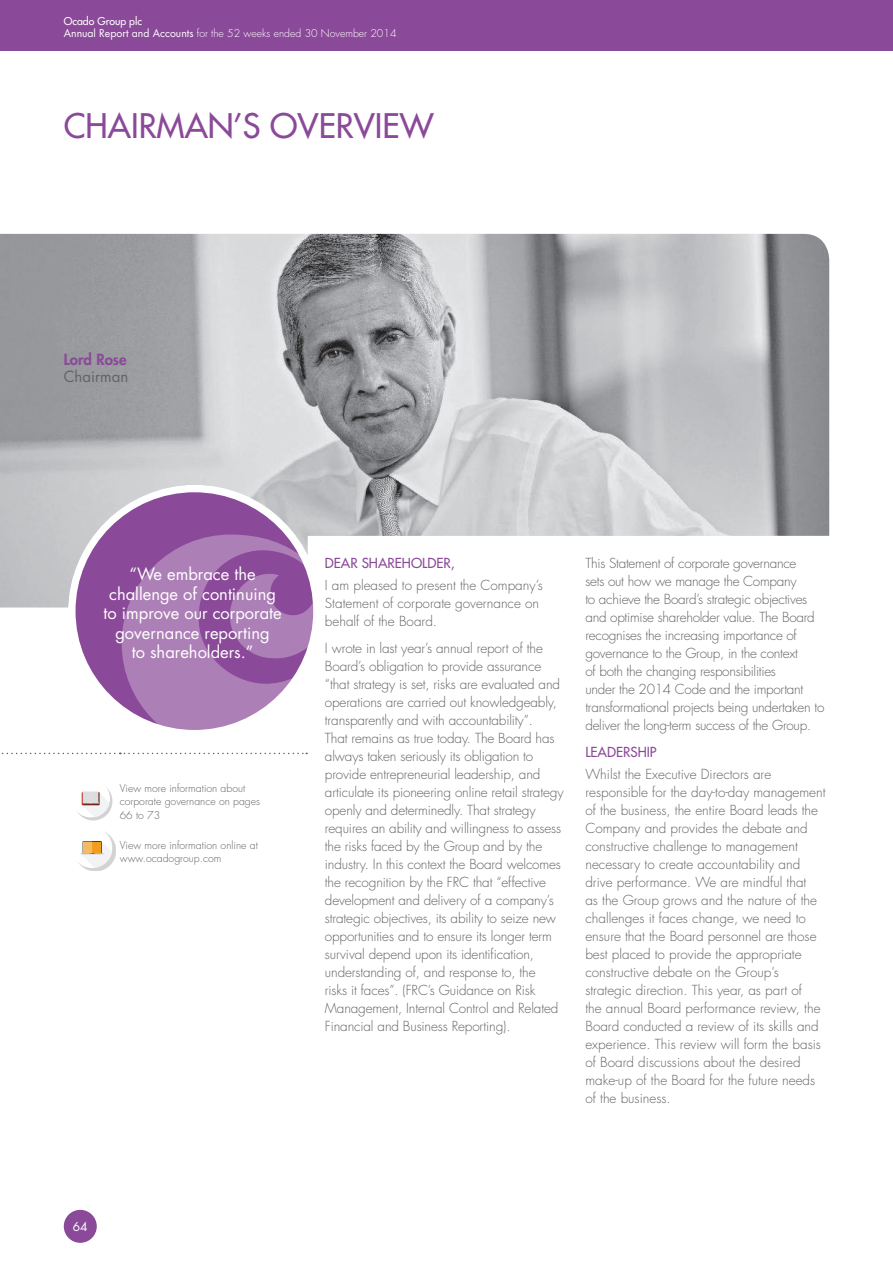
<style>
.page{position:relative;width:893px;height:1263px;background:#fff}
.page>*{position:absolute;margin:0;border:0;box-sizing:border-box;transform-origin:0 0}
.headingLevelOne{font:500 33px "Futura Std";color:#8b4999}
.t1{font:16.5px/19.5px "Futura Std";color:#fff;text-align:center}
.t2{font:800 15px "Futura Std";color:#8b4999}
.t3{font:15px "Futura Std";color:#636366}
.Body{font:300 13.5px/18px "Futura Std";letter-spacing:-.01em;color:#636366}
.headingLevelTwo{font:500 13.5px "Futura Std";color:#8b4999}
.t4{font:12px "Futura Std";color:#fff}
.Body-2{font:300 10.5px/13.5px "Futura Std";color:#636366}
.t5{font:300 10.5px/12px "Futura Std";color:#fff}
.s1{font-weight:500}
.s2{font-weight:400}
</style>
<div class="page">
<div style="left:64px;top:1210px;width:33px;height:33px;background:#8b4999;border-radius:50%"></div>
<div style="left:0;top:0;width:893px;height:51px;background:#8b4999"></div>
<img style="left:0;top:234px;width:829px;height:373px">
<svg style="left:68px;top:485px;width:253px;height:245px"></svg>
<svg style="left:1px;top:753px;width:306px;height:1px"></svg>
<div style="left:75px;top:830px;width:41px;height:41px;background:#231f20;opacity:.2"></div>
<div style="left:72px;top:827px;width:40px;height:41px;background:#fff;border-radius:50%"></div>
<svg style="left:81px;top:841px;width:31px;height:27px"></svg>
<div style="left:74px;top:782px;width:38px;height:38px;background:#d3d3d3;border-radius:50%"></div>
<div style="left:72px;top:779px;width:38px;height:39px;background:#fff;border-radius:50%"></div>
<svg style="left:82px;top:791px;width:28px;height:27px"></svg>
<p class="t5" style="left:64px;top:16px;width:334px"><span class="s1">Ocado Group plc<br></span><span class="s2">Annual Report and Accounts</span> for the 52 weeks ended 30 November 2014</p>
<p class="headingLevelOne" style="left:64px;top:105px;width:371px">CHAIRMAN’S OVERVIEW</p>
<p class="t2" style="left:64px;top:350px;width:64px">Lord Rose</p>
<p class="t3" style="left:64px;top:367px;width:66px">Chairman</p>
<p class="t1" style="left:103px;top:565px;width:180px">“We embrace the challenge of continuing to improve our corporate governance reporting<br>to shareholders.”</p>
<p class="Body-2" style="left:120px;top:782px;width:142px">View more information about corporate governance on pages<br>66 to 73</p>
<p class="Body-2" style="left:120px;top:838px;width:140px">View more information online at www.ocadogroup.com</p>
<p class="headingLevelTwo" style="left:325px;top:555px;width:131px">DEAR SHAREHOLDER,</p>
<p class="Body" style="left:325px;top:577px;width:219px">I am pleased to present the Company’s<br>Statement of corporate governance on behalf of the Board.</p>
<p class="Body" style="left:325px;top:639px;width:240px">I wrote in last year’s annual report of the Board’s obligation to provide assurance “that strategy is set, risks are evaluated and operations are carried out knowledgeably, transparently and with accountability”.<br>That remains as true today. The Board has always taken seriously its obligation to provide entrepreneurial leadership, and articulate its pioneering online retail strategy openly and determinedly. That strategy requires an ability and willingness to assess the risks faced by the Group and by the industry. In this context the Board welcomes the recognition by the FRC that “effective development and delivery of a company’s strategic objectives, its ability to seize new opportunities and to ensure its longer term survival depend upon its identification, understanding of, and response to, the<br>risks it faces”. (FRC’s Guidance on Risk Management, Internal Control and Related Financial and Business Reporting).</p>
<p class="Body" style="left:585px;top:555px;width:240px">This Statement of corporate governance<br>sets out how we manage the Company<br>to achieve the Board’s strategic objectives and optimise shareholder value. The Board recognises the increasing importance of governance to the Group, in the context<br>of both the changing responsibilities<br>under the 2014 Code and the important transformational projects being undertaken to deliver the long-term success of the Group.</p>
<p class="headingLevelTwo" style="left:585px;top:743px;width:73px">LEADERSHIP</p>
<p class="Body" style="left:585px;top:765px;width:242px">Whilst the Executive Directors are responsible for the day-to-day management of the business, the entire Board leads the Company and provides the debate and constructive challenge to management necessary to create accountability and drive performance. We are mindful that<br>as the Group grows and the nature of the challenges it faces change, we need to ensure that the Board personnel are those best placed to provide the appropriate constructive debate on the Group’s strategic direction. This year, as part of<br>the annual Board performance review, the Board conducted a review of its skills and experience. This review will form the basis of Board discussions about the desired make-up of the Board for the future needs of the business.</p>
<p class="t4" style="left:73px;top:1219px;width:16px">64</p>
</div>
